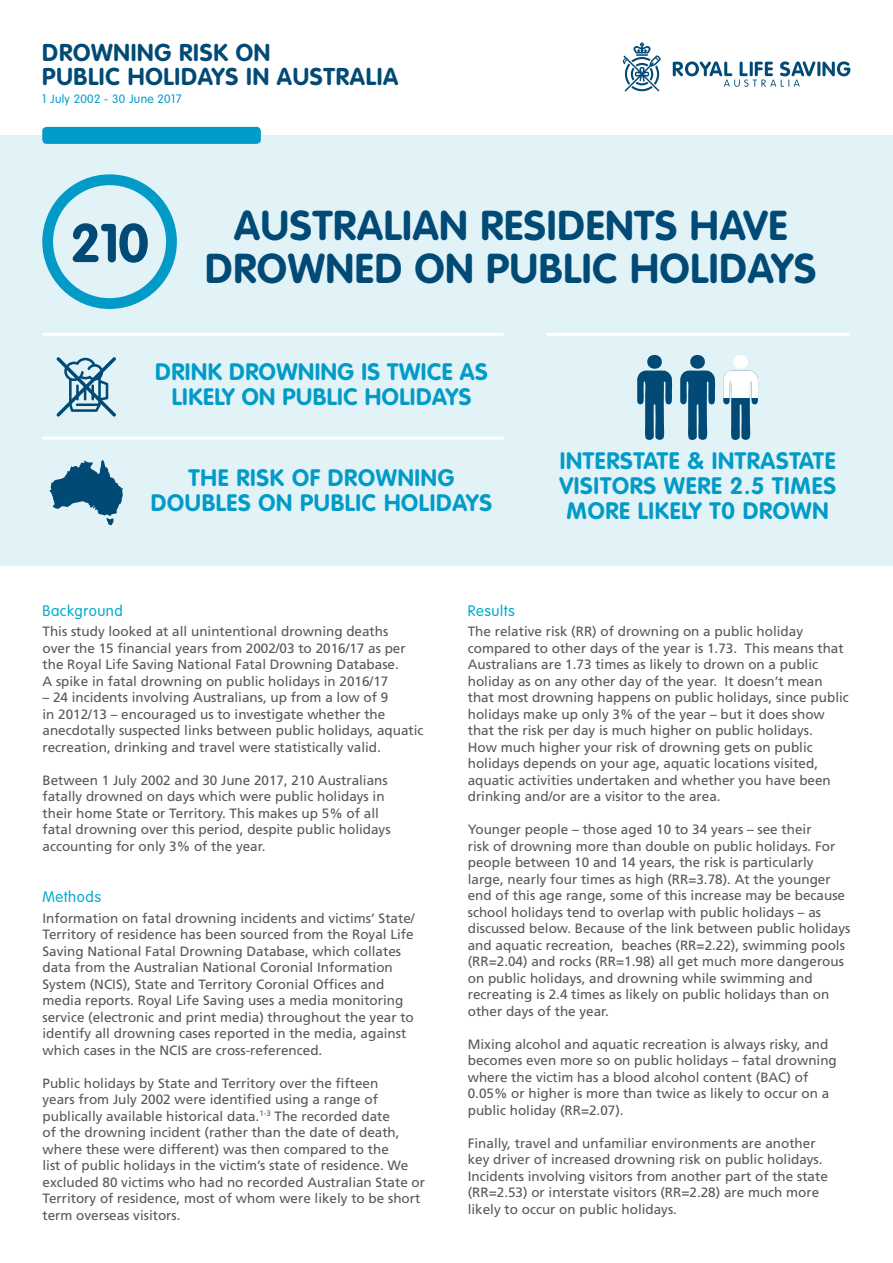
<style>
.page{position:relative;width:893px;height:1263px;background:#fff}
.page>*{position:absolute;margin:0;border:0;box-sizing:border-box;transform-origin:0 0}
.Heading{font:700 53.7px "VAG Rounded";color:#004a75}
.Open_Para{font:700 41.1px/43.3px "VAG Rounded";letter-spacing:.02em;color:#004a75;text-align:center}
.Heading-2{font:700 24px/24px "VAG Rounded";letter-spacing:.03em;color:#004a75}
.Open_Para-2{font:700 23.55px/25px "VAG Rounded";letter-spacing:.03em;color:#029bc7;text-align:center}
.Body_Heading{font:300 15px "VAG Rounded";letter-spacing:.035em;color:#00abcd}
.Body{font:13.5px/16.5px "Frutiger";color:#57585a}
.Heading-3{font:300 12px "VAG Rounded";letter-spacing:.03em;color:#029bc7}
</style>
<div class="page">
<div style="left:0;top:135px;width:893px;height:431px;background:#e2f3f8"></div>
<div style="left:42px;top:127px;width:219px;height:17px;background:#029bc7;border-radius:4px"></div>
<hr style="left:817px;top:62px;width:3px;height:14px;background:#004a75;border-radius:2px">
<svg style="left:822px;top:61px;width:28px;height:15px"></svg>
<svg style="left:623px;top:43px;width:38px;height:48px"></svg>
<svg style="left:673px;top:61px;width:142px;height:26px"></svg>
<svg style="left:50px;top:460px;width:73px;height:65px"></svg>
<svg style="left:56px;top:357px;width:60px;height:60px"></svg>
<svg style="left:42px;top:174px;width:135px;height:135px"></svg>
<hr style="left:43px;top:437px;width:460px;height:3px;background:#fff">
<hr style="left:43px;top:333px;width:460px;height:3px;background:#fff">
<hr style="left:548px;top:333px;width:301px;height:3px;background:#fff">
<svg style="left:637px;top:354px;width:36px;height:86px"></svg>
<svg style="left:680px;top:354px;width:36px;height:86px"></svg>
<svg style="left:723px;top:355px;width:35px;height:85px"></svg>
<div style="left:723px;top:370px;width:36px;height:28px;background:#fff"></div>
<p class="Heading-2" style="left:42px;top:41px;width:357px">DROWNING RISK ON<br>PUBLIC HOLIDAYS IN AUSTRALIA</p>
<p class="Heading-3" style="left:42px;top:92px;width:141px">1 July 2002 - 30 June 2017</p>
<p class="Heading" style="left:70px;top:212px;width:80px">210</p>
<p class="Open_Para" style="left:205px;top:203px;width:613px">AUSTRALIAN RESIDENTS HAVE<br>DROWNED ON PUBLIC HOLIDAYS</p>
<p class="Open_Para-2" style="left:155px;top:359px;width:334px">DRINK DROWNING IS TWICE AS<br>LIKELY ON PUBLIC HOLIDAYS</p>
<p class="Open_Para-2" style="left:151px;top:465px;width:343px">THE RISK OF DROWNING<br>DOUBLES ON PUBLIC HOLIDAYS</p>
<p class="Open_Para-2" style="left:559px;top:448px;width:278px">INTERSTATE &amp; INTRASTATE<br>VISITORS WERE 2.5 TIMES<br>MORE LIKELY T0 DROWN</p>
<p class="Body_Heading" style="left:43px;top:602px;width:82px">Background</p>
<p class="Body" style="left:43px;top:623px;width:365px">This study looked at all unintentional drowning deaths over the 15 financial years from 2002/03 to 2016/17 as per the Royal Life Saving National Fatal Drowning Database.<br>A spike in fatal drowning on public holidays in 2016/17</p>
<p class="Body" style="left:43px;top:689px;width:383px">– 24 incidents involving Australians, up from a low of 9<br>in 2012/13 – encouraged us to investigate whether the anecdotally suspected links between public holidays, aquatic recreation, drinking and travel were statistically valid.</p>
<p class="Body" style="left:43px;top:772px;width:350px">Between 1 July 2002 and 30 June 2017, 210 Australians fatally drowned on days which were public holidays in their home State or Territory. This makes up 5% of all fatal drowning over this period, despite public holidays accounting for only 3% of the year.</p>
<p class="Body_Heading" style="left:43px;top:888px;width:60px">Methods</p>
<p class="Body" style="left:43px;top:909px;width:374px">Information on fatal drowning incidents and victims’ State/ Territory of residence has been sourced from the Royal Life Saving National Fatal Drowning Database, which collates data from the Australian National Coronial Information System (NCIS), State and Territory Coronial Offices and media reports. Royal Life Saving uses a media monitoring service (electronic and print media) throughout the year to identify all drowning cases reported in the media, against which cases in the NCIS are cross-referenced.</p>
<p class="Body" style="left:43px;top:1074px;width:384px">Public holidays by State and Territory over the fifteen<br>years from July 2002 were identified using a range of publically available historical data.<sup>1-3</sup> The recorded date<br>of the drowning incident (rather than the date of death, where these were different) was then compared to the<br>list of public holidays in the victim’s state of residence. We excluded 80 victims who had no recorded Australian State or Territory of residence, most of whom were likely to be short term overseas visitors.</p>
<p class="Body_Heading" style="left:468px;top:602px;width:49px">Results</p>
<p class="Body" style="left:468px;top:623px;width:383px">The relative risk (RR) of drowning on a public holiday compared to other days of the year is 1.73. This means that Australians are 1.73 times as likely to drown on a public holiday as on any other day of the year. It doesn’t mean that most drowning happens on public holidays, since public holidays make up only 3% of the year – but it does show that the risk per day is much higher on public holidays.</p>
<p class="Body" style="left:468px;top:739px;width:365px">How much higher your risk of drowning gets on public holidays depends on your age, aquatic locations visited, aquatic activities undertaken and whether you have been drinking and/or are a visitor to the area.</p>
<p class="Body" style="left:468px;top:821px;width:384px">Younger people – those aged 10 to 34 years – see their<br>risk of drowning more than double on public holidays. For people between 10 and 14 years, the risk is particularly large, nearly four times as high (RR=3.78). At the younger end of this age range, some of this increase may be because school holidays tend to overlap with public holidays – as discussed below. Because of the link between public holidays and aquatic recreation, beaches (RR=2.22), swimming pools (RR=2.04) and rocks (RR=1.98) all get much more dangerous on public holidays, and drowning while swimming and recreating is 2.4 times as likely on public holidays than on other days of the year.</p>
<p class="Body" style="left:468px;top:1036px;width:371px">Mixing alcohol and aquatic recreation is always risky, and becomes even more so on public holidays – fatal drowning where the victim has a blood alcohol content (BAC) of 0.05% or higher is more than twice as likely to occur on a public holiday (RR=2.07).</p>
<p class="Body" style="left:468px;top:1135px;width:362px">Finally, travel and unfamiliar environments are another key driver of increased drowning risk on public holidays.<br>Incidents involving visitors from another part of the state (RR=2.53) or interstate visitors (RR=2.28) are much more likely to occur on public holidays.</p>
</div>
